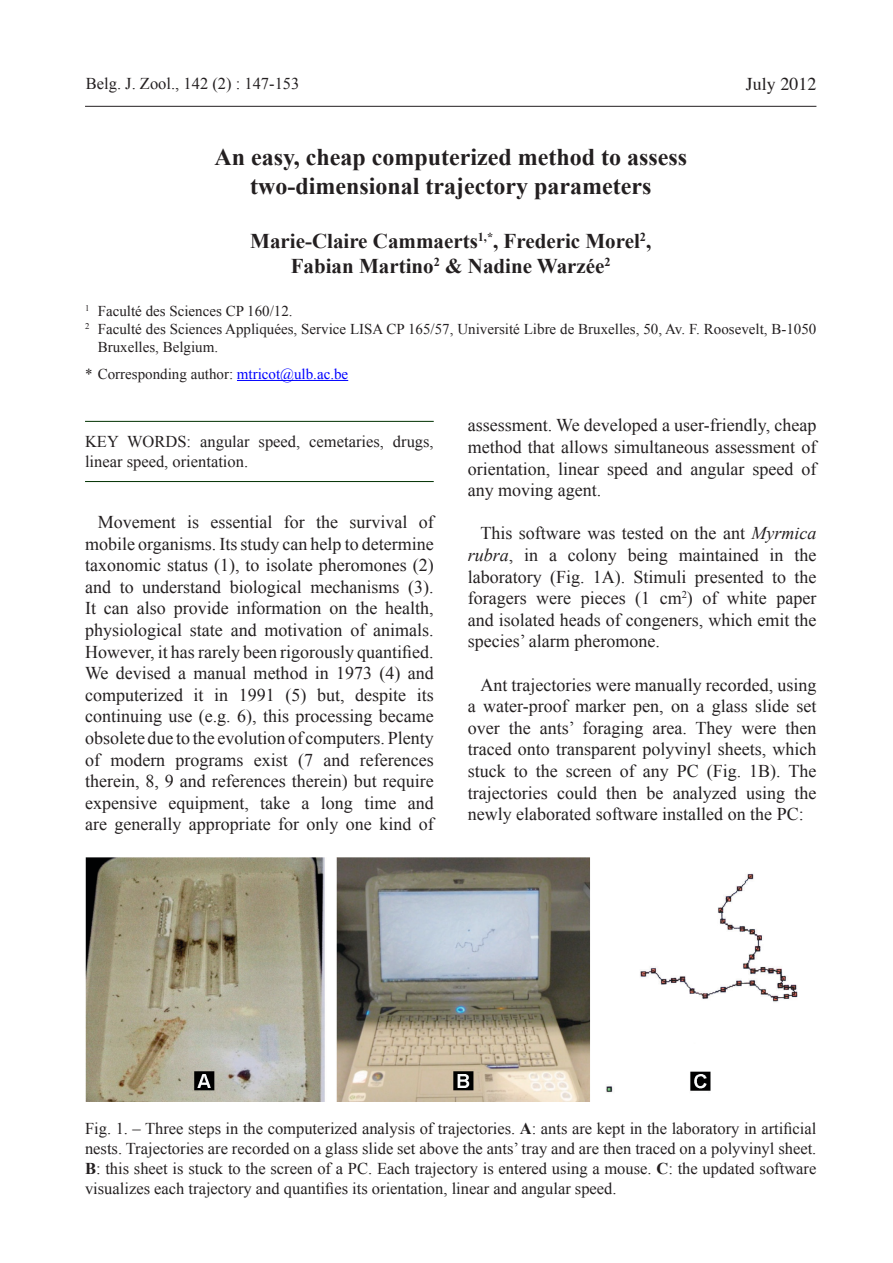
<style>
.page{position:relative;width:893px;height:1263px;background:#fff}
.page>*{position:absolute;margin:0;border:0;box-sizing:border-box;transform-origin:0 0}
.t1{font:700 24px/28.8px "Times New Roman";color:#231f20;text-align:center}
.t2{font:700 21px/25.2px "Times New Roman";color:#231f20;text-align:center}
.t3{font:18px/21.6px "Times New Roman";color:#231f20;text-align:justify}
.t4{font:18px "Times";color:#231f20}
.t5{font:16.5px/19.8px "Times New Roman";color:#231f20}
.t6{font:15px "Times New Roman";color:#231f20}
.s1{color:#00f}
.s2{font-family:"Times New Roman PSMT SC800"}
.s3{font-style:italic}
.s4{font-weight:700}
</style>
<div class="page">
<hr style="left:85px;top:106px;width:731px;height:1px;background:#231f20">
<hr style="left:237px;top:380px;width:111px;height:1px;background:#00f">
<img style="left:85px;top:858px;width:713px;height:244px">
<hr style="left:85px;top:481px;width:349px;height:1px;background:#003100">
<hr style="left:85px;top:421px;width:349px;height:1px;background:#003100">
<p class="t5" style="left:86px;top:74px;width:215px">Belg. J. Zool., 142 (2) : 147-153</p>
<p class="t4" style="left:746px;top:67px;width:72px">July 2012</p>
<h1 class="t1" style="left:214px;top:142px;width:474px">An easy, cheap computerized method to assess two-dimensional trajectory parameters</h1>
<p class="t2" style="left:250px;top:228px;width:403px">Marie-Claire Cammaerts<sup>1,*</sup>, Frederic Morel<sup>2</sup>,<br>Fabian Martino<sup>2</sup> &amp; Nadine Warzée<sup>2</sup></p>
<p class="t6" style="left:85px;top:301px;width:209px"><sup>1</sup> Faculté des Sciences CP 160/12.</p>
<p class="t6" style="left:85px;top:319px;width:733px"><sup>2</sup> Faculté des Sciences Appliquées, Service LISA CP 165/57, Université Libre de Bruxelles, 50, Av. F. Roosevelt, B-1050</p>
<p class="t6" style="left:98px;top:337px;width:122px">Bruxelles, Belgium.</p>
<p class="t6" style="left:85px;top:364px;width:265px">* Corresponding author: <span class="s1">mtricot@ulb.ac.be</span></p>
<p class="t5" style="left:85px;top:431px;width:350px">KEY WORDS: angular speed, cemetaries, drugs, linear speed, orientation.</p>
<p class="t3" style="left:85px;top:511px;width:350px;text-indent:13px">Movement is essential for the survival of mobile organisms. Its study can help to determine taxonomic status (1), to isolate pheromones (2) and to understand biological mechanisms (3).<br>It can also provide information on the health, physiological state and motivation of animals.<br>However, it has rarely been rigorously quantified.<br>We devised a manual method in 1973 (4) and computerized it in 1991 (5) but, despite its continuing use (e.g. 6), this processing became obsolete due to the evolution of computers. Plenty of modern programs exist (7 and references therein, <span class="s2">8</span>, 9 and references therein) but require expensive equipment, take a long time and are generally appropriate for only one kind of</p>
<p class="t3" style="left:468px;top:414px;width:350px">assessment. We developed a user-friendly, cheap method that allows simultaneous assessment of orientation, linear speed and angular speed of any moving agent.</p>
<p class="t3" style="left:468px;top:522px;width:350px;text-indent:13px">This software was tested on the ant <span class="s3">Myrmica rubra</span>, in a colony being maintained in the laboratory (Fig. 1A). Stimuli presented to the foragers were pieces (1 cm<sup>2</sup>) of white paper and isolated heads of congeners, which emit the species’ alarm pheromone.</p>
<p class="t3" style="left:468px;top:673px;width:350px;text-indent:13px">Ant trajectories were manually recorded, using a water-proof marker pen, on a glass slide set over the ants’ foraging area. They were then traced onto transparent polyvinyl sheets, which stuck to the screen of any PC (Fig. 1B). The trajectories could then be analyzed using the newly elaborated software installed on the PC:</p>
<p class="t5" style="left:85px;top:1118px;width:733px;text-align:justify">Fig. 1. – Three steps in the computerized analysis of trajectories. <span class="s4">A</span>: ants are kept in the laboratory in artificial nests. Trajectories are recorded on a glass slide set above the ants’ tray and are then traced on a polyvinyl sheet.<br><span class="s4">B</span>: this sheet is stuck to the screen of a PC. Each trajectory is entered using a mouse. <span class="s4">C</span>: the updated software visualizes each trajectory and quantifies its orientation, linear and angular speed.</p>
</div>
